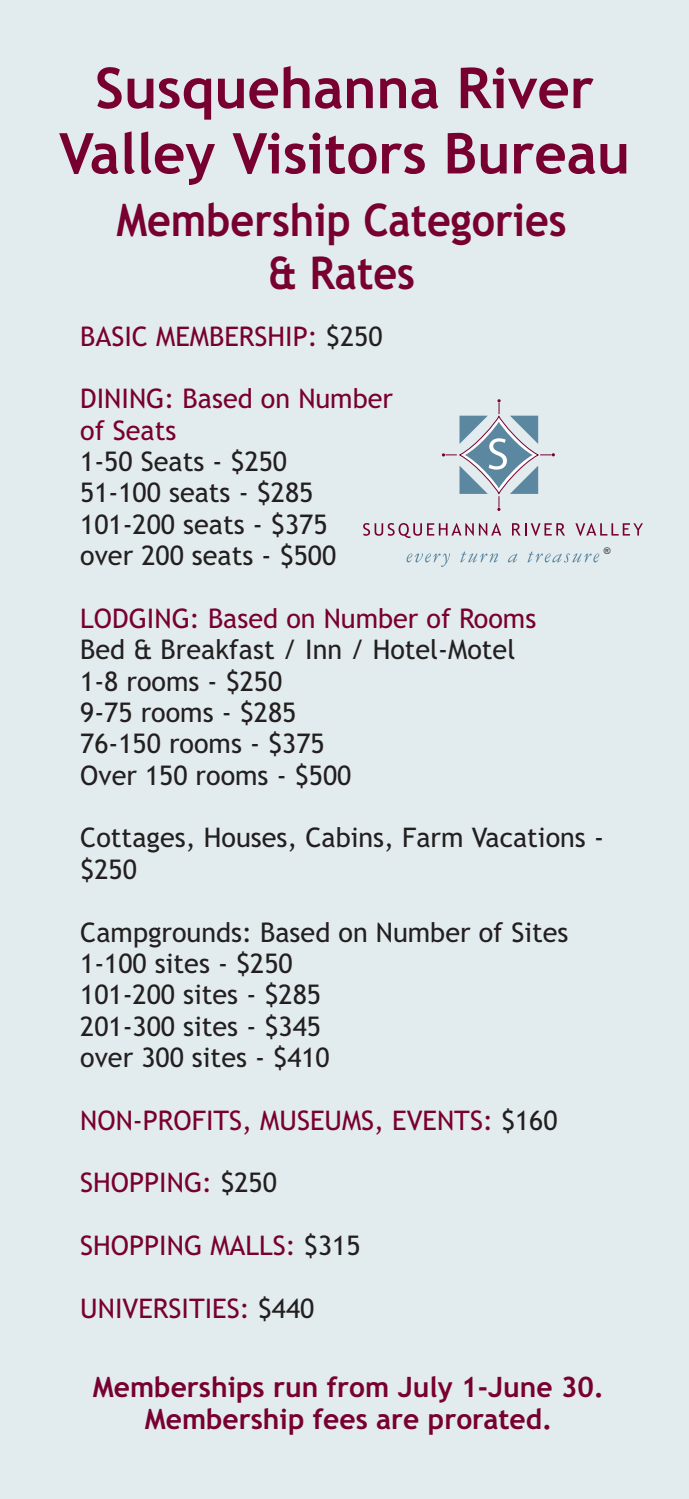
<style>
.page{position:relative;width:689px;height:1499px;background:#fff}
.page>*{position:absolute;margin:0;border:0;box-sizing:border-box;transform-origin:0 0}
.t1{font:700 56.25px/65.2px "Trebuchet MS";color:#780031;text-align:center}
.t2{font:700 45px/52.2px "Trebuchet MS";color:#780031;text-align:center;scale:.92 1}
.t3{font:700 28.12px/32.6px "Trebuchet MS";color:#780031;text-align:center}
.t4{font:27px/31.3px "Trebuchet MS";color:#231f20}
.t5{font:27px/31.3px "Trebuchet MS";color:#780031}
.t6{font:9.22px "Arial";color:#231f20}
.s1{color:#231f20}
</style>
<div class="page">
<div style="left:0;top:0;width:688px;height:1498px;background:#e2ebed"></div>
<svg style="left:363px;top:523px;width:110px;height:15px"></svg>
<svg style="left:479px;top:523px;width:22px;height:13px"></svg>
<svg style="left:512px;top:523px;width:53px;height:13px"></svg>
<svg style="left:575px;top:523px;width:67px;height:13px"></svg>
<svg style="left:406px;top:553px;width:44px;height:14px"></svg>
<svg style="left:460px;top:551px;width:38px;height:11px"></svg>
<svg style="left:508px;top:554px;width:9px;height:8px"></svg>
<svg style="left:527px;top:551px;width:72px;height:11px"></svg>
<svg style="left:442px;top:399px;width:113px;height:112px"></svg>
<h1 class="t1" style="left:59px;top:60px;width:572px">Susquehanna River<br>Valley Visitors Bureau</h1>
<h2 class="t2" style="left:116px;top:198px;width:491px">Membership Categories &amp; Rates</h2>
<p class="t5" style="left:80px;top:323px;width:304px">BASIC MEMBERSHIP: <span class="s1">$250</span></p>
<p class="t5" style="left:80px;top:385px;width:314px">DINING: Based on Number of Seats</p>
<p class="t4" style="left:80px;top:448px;width:257px">1-50 Seats - $250<br>51-100 seats - $285<br>101-200 seats - $375 over 200 seats - $500</p>
<p class="t5" style="left:80px;top:605px;width:457px">LODGING: Based on Number of Rooms</p>
<p class="t6" style="left:603px;top:547px;width:8px">®</p>
<p class="t4" style="left:80px;top:636px;width:436px">Bed &amp; Breakfast / Inn / Hotel-Motel<br>1-8 rooms - $250<br>9-75 rooms - $285<br>76-150 rooms - $375<br>Over 150 rooms - $500</p>
<p class="t4" style="left:80px;top:824px;width:525px">Cottages, Houses, Cabins, Farm Vacations - $250</p>
<p class="t4" style="left:80px;top:918px;width:489px">Campgrounds: Based on Number of Sites</p>
<p class="t4" style="left:80px;top:950px;width:251px">1-100 sites - $250<br>101-200 sites - $285<br>201-300 sites - $345 over 300 sites - $410</p>
<p class="t5" style="left:80px;top:1107px;width:479px">NON-PROFITS, MUSEUMS, EVENTS: <span class="s1">$160</span></p>
<p class="t5" style="left:80px;top:1169px;width:198px">SHOPPING: <span class="s1">$250</span></p>
<p class="t5" style="left:80px;top:1232px;width:282px">SHOPPING MALLS: <span class="s1">$315</span></p>
<p class="t5" style="left:80px;top:1295px;width:236px">UNIVERSITIES: <span class="s1">$440</span></p>
<p class="t3" style="left:93px;top:1372px;width:512px">Memberships run from July 1-June 30.<br>Membership fees are prorated.</p>
</div>
